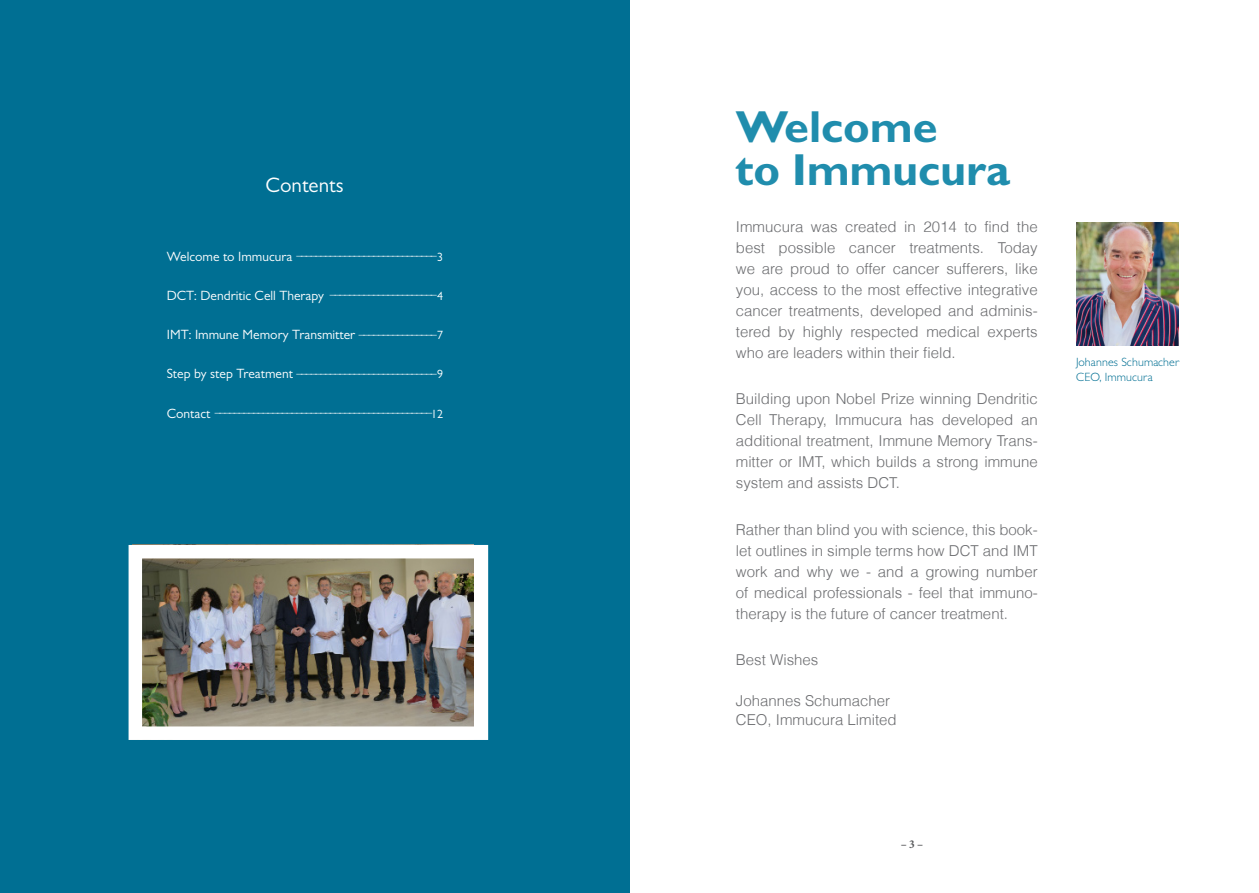
<style>
.page{position:relative;width:1259px;height:893px;background:#fff}
.page>*{position:absolute;margin:0;border:0;box-sizing:border-box;transform-origin:0 0}
.Header_CC{font:700 45px/43.5px "Gill Sans";letter-spacing:-.005em;color:#208dad}
.Copy{font:21px "Gill Sans";color:#fff}
.Vorwort{font:300 15px/21px "Helvetica";color:#6c6d70;text-align:justify}
.Copy_ohne_Einzug{font:300 15px "Helvetica";color:#6c6d70}
.Copy-2{font:13.5px "Gill Sans";color:#fff}
.Copy-3{font:12px "Gill Sans";color:#fff}
.Sides_CC{font:300 12px "Gill Sans";letter-spacing:.01em;color:#006f93}
.t1{font:700 condensed 12px "Minion Pro";color:#57585a}
.s1{font-size:13.5px}
.s2{font-size:12px}
</style>
<div class="page">
<img style="left:1076px;top:222px;width:102px;height:124px">
<div style="left:0;top:0;width:629px;height:893px;background:#006f93"></div>
<img style="left:144px;top:560px;width:329px;height:165px">
<div style="left:129px;top:545px;width:359px;height:195px;border:14px solid #fff"></div>
<p class="Copy" style="left:265px;top:172px;width:80px">Contents</p>
<p class="Copy-3" style="left:167px;top:248px;width:278px"><span class="s1">Welcome to Immucura</span> –––––––––––––––––––––––––––––3</p>
<p class="Copy-2" style="left:167px;top:288px;width:278px">DCT: Dendritic Cell Therapy <span class="s2">––––––––––––––––––––––4</span></p>
<p class="Copy-2" style="left:167px;top:327px;width:278px">IMT: Immune Memory Transmitter <span class="s2">––––––––––––––––7</span></p>
<p class="Copy-3" style="left:167px;top:366px;width:278px"><span class="s1">Step by step Treatment</span> –––––––––––––––––––––––––––––9</p>
<p class="Copy-3" style="left:167px;top:405px;width:278px"><span class="s1">Contact</span> –––––––––––––––––––––––––––––––––––––––––––––12</p>
<p class="Header_CC" style="left:736px;top:104px;width:276px">Welcome<br>to Immucura</p>
<p class="Vorwort" style="left:736px;top:216px;width:303px">Immucura was created in 2014 to find the best possible cancer treatments. Today we are proud to offer cancer sufferers, like you, access to the most effective integrative cancer treatments, developed and adminis&shy;tered by highly respected medical experts who are leaders within their field.</p>
<p class="Vorwort" style="left:736px;top:388px;width:303px">Building upon Nobel Prize winning Dendritic Cell Therapy, Immucura has developed an additional treatment, Immune Memory Trans&shy;mitter or IMT, which builds a strong immune system and assists DCT.</p>
<p class="Vorwort" style="left:736px;top:519px;width:303px">Rather than blind you with science, this book&shy;let outlines in simple terms how DCT and IMT work and why we - and a growing number of medical professionals - feel that immuno&shy;therapy is the future of cancer treatment.</p>
<p class="Vorwort" style="left:736px;top:649px;width:84px">Best Wishes</p>
<p class="Copy_ohne_Einzug" style="left:736px;top:691px;width:156px">Johannes Schumacher</p>
<p class="Copy_ohne_Einzug" style="left:736px;top:711px;width:162px">CEO, Immucura Limited</p>
<p class="Sides_CC" style="left:1076px;top:355px;width:105px">Johannes Schumacher</p>
<p class="Sides_CC" style="left:1076px;top:370px;width:78px">CEO, Immucura</p>
<p class="t1" style="left:900px;top:836px;width:24px">– 3 –</p>
</div>
